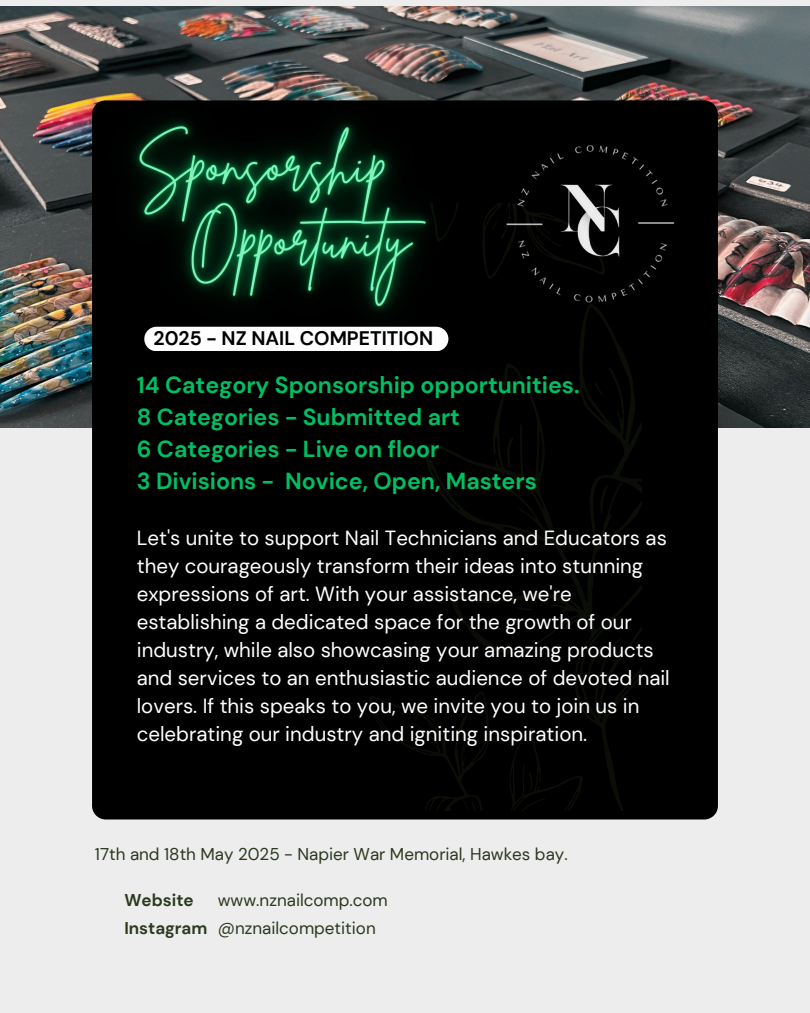
<style>
.page{position:relative;width:810px;height:1013px;background:#fff}
.page>*{position:absolute;margin:0;border:0;box-sizing:border-box;transform-origin:0 0}
.t1{font:700 23.2px/31.9px "DM Sans";color:#00bf63}
.t2{font:20.4px/28px "DM Sans";color:#fff}
.t3{font:700 19.6px "DM Sans";color:#000}
.t4{font:17px "DM Sans";color:#2b391f}
.t5{font:700 17px "DM Sans";color:#2b391f}
</style>
<div class="page">
<div style="left:0;top:0;width:810px;height:1012px;background:#ededed"></div>
<img style="left:0;top:6px;width:810px;height:422px">
<div style="left:92px;top:100px;width:626px;height:719px;background:#000;border-radius:14px"></div>
<svg style="left:452px;top:599px;width:190px;height:211px"></svg>
<svg style="left:423px;top:364px;width:153px;height:235px"></svg>
<svg style="left:576px;top:349px;width:66px;height:253px"></svg>
<svg style="left:588px;top:644px;width:15px;height:34px"></svg>
<svg style="left:517px;top:606px;width:15px;height:4px"></svg>
<svg style="left:485px;top:480px;width:62px;height:53px"></svg>
<svg style="left:507px;top:437px;width:6px;height:31px"></svg>
<svg style="left:369px;top:691px;width:214px;height:120px"></svg>
<img style="left:492px;top:99px;width:226px;height:250px">
<img style="left:73px;top:62px;width:419px;height:307px">
<h3 class="t3" style="left:154px;top:325px;width:281px">2025 - NZ NAIL COMPETITION</h3>
<p class="t1" style="left:137px;top:369px;width:444px">14 Category Sponsorship opportunities.<br>8 Categories - Submitted art<br>6 Categories - Live on floor<br>3 Divisions - Novice, Open, Masters</p>
<h2 class="t2" style="left:137px;top:524px;width:535px">Let's unite to support Nail Technicians and Educators as they courageously transform their ideas into stunning expressions of art. With your assistance, we're establishing a dedicated space for the growth of our industry, while also showcasing your amazing products and services to an enthusiastic audience of devoted nail lovers. If this speaks to you, we invite you to join us in celebrating our industry and igniting inspiration.</h2>
<p class="t4" style="left:95px;top:842px;width:474px">17th and 18th May 2025 - Napier War Memorial, Hawkes bay.</p>
<p class="t5" style="left:124px;top:888px;width:71px">Website</p>
<p class="t5" style="left:124px;top:917px;width:84px">Instagram</p>
<p class="t4" style="left:218px;top:917px;width:159px">@nznailcompetition</p>
<h4 class="t4" style="left:218px;top:888px;width:172px">www.nznailcomp.com</h4>
</div>
